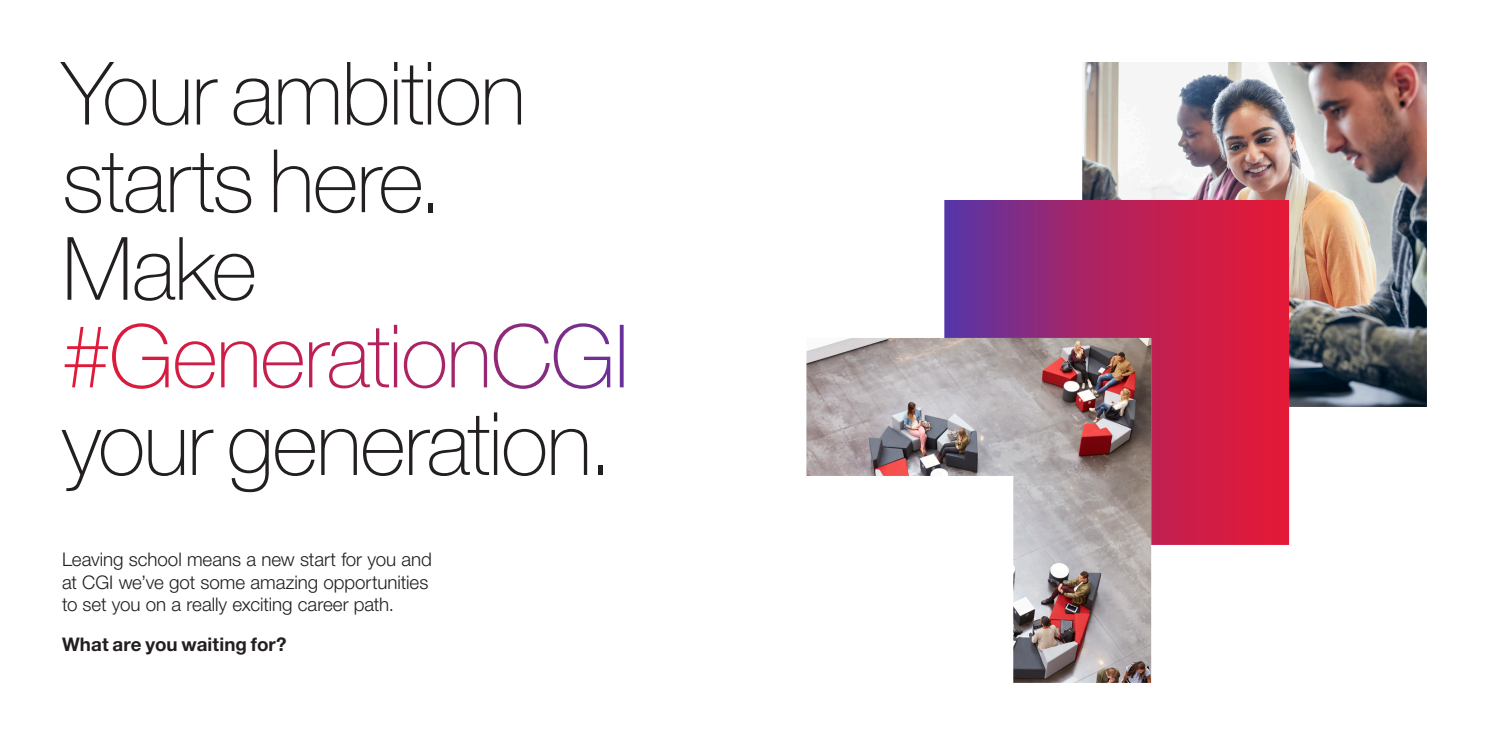
<style>
.page{position:relative;width:1489px;height:745px;background:#fff}
.page>*{position:absolute;margin:0;border:0;box-sizing:border-box;transform-origin:0 0}
.t1{font:100 87.5px/87.5px "Helvetica Neue LT Pro";letter-spacing:-.02em;color:#231f20}
.Text{font:300 18.75px/22.5px "Helvetica Neue LT Pro";letter-spacing:-.005em;color:#231f20}
.H4{font:700 18.75px "Helvetica Neue LT Pro";letter-spacing:.005em;color:#231f20}
.s1{color:#fff}
</style>
<div class="page">
<img style="left:1082px;top:62px;width:344px;height:344px">
<svg style="left:944px;top:200px;width:344px;height:344px;background:#b92158"></svg>
<img style="left:806px;top:338px;width:345px;height:344px">
<h1 class="t1" style="left:62px;top:49px;width:568px">Your ambition starts here.<br>Make <span class="s1">#GenerationCGI </span>your generation.</h1>
<p class="Text" style="left:62px;top:547px;width:371px">Leaving school means a new start for you and at CGI we’ve got some amazing opportunities to set you on a really exciting career path.</p>
<h6 class="H4" style="left:62px;top:632px;width:226px">What are you waiting for?</h6>
</div>
